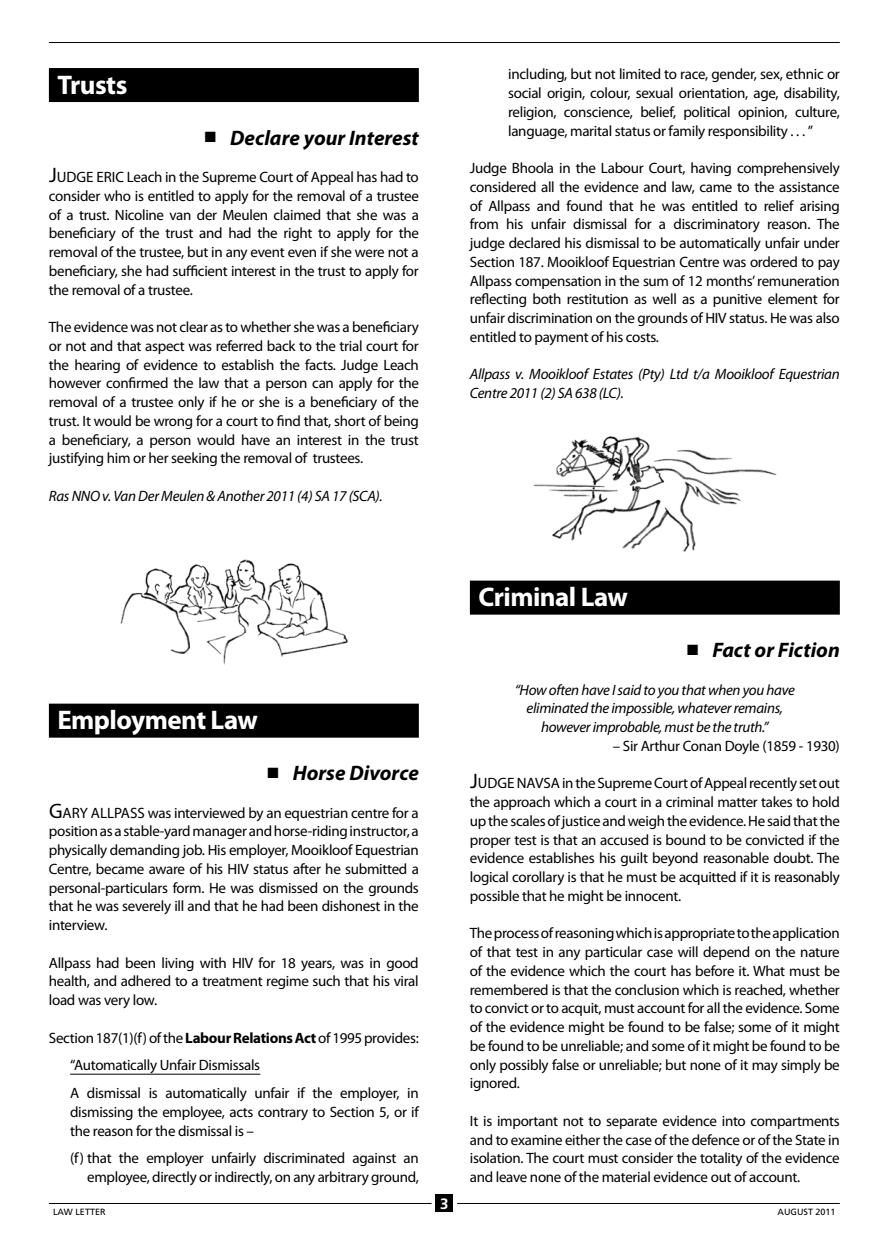
<style>
.page{position:relative;width:893px;height:1246px;background:#fff}
.page>*{position:absolute;margin:0;border:0;box-sizing:border-box;transform-origin:0 0}
.t1{font:700 27px "Myriad Pro";letter-spacing:-.02em;color:#fff}
.t2{font:italic 700 21px "Myriad Pro";color:#000}
.t3{font:15px/18.8px "Myriad Pro";letter-spacing:-.02em;color:#000;text-align:justify}
.t4{font:italic 15px/18.8px "Myriad Pro";letter-spacing:-.02em;color:#000}
.t5{font:700 15px "Frutiger";color:#fff}
.t6{font:9px "Frutiger";color:#000}
.s1{font-family:"European Pi Three";font-weight:400;font-style:normal;font-size:15px}
.s2{font-size:21px}
.s3{font-weight:700}
</style>
<div class="page">
<div style="left:436px;top:1195px;width:17px;height:17px;background:#000"></div>
<hr style="left:457px;top:1203px;width:383px;height:1px;background:#000">
<hr style="left:49px;top:1203px;width:383px;height:1px;background:#000">
<hr style="left:49px;top:42px;width:791px;height:1px;background:#000">
<div style="left:49px;top:68px;width:370px;height:34px;background:#000"></div>
<div style="left:49px;top:704px;width:370px;height:34px;background:#000"></div>
<hr style="left:70px;top:1074px;width:190px;height:1px;background:#000">
<div style="left:470px;top:581px;width:370px;height:34px;background:#000"></div>
<img style="left:120px;top:559px;width:228px;height:106px">
<img style="left:534px;top:436px;width:242px;height:116px">
<h1 class="t1" style="left:57px;top:69px;width:71px">Trusts</h1>
<h2 class="t2" style="left:204px;top:124px;width:216px"><span class="s1">L</span> Declare your Interest</h2>
<p class="t3" style="left:49px;top:167px;width:18px"><span class="s2">J</span>udge</p>
<p class="t3" style="left:49px;top:167px;width:371px;text-indent:48px">Eric Leach in the Supreme Court of Appeal has had to consider who is entitled to apply for the removal of a trustee of a trust. N icoline van der Meulen claimed that she was a beneficiary of the trust and had the right to apply for the removal of the trustee, but in any event even if she were not a beneficiary, she had sufficient interest in the trust to apply for the removal of a trustee.</p>
<p class="t3" style="left:49px;top:317px;width:371px">The evidence was not clear as to whether she was a beneficiary or not and that aspect was referred back to the trial court for the hearing of evidence to establish the facts. Judge Leach however confirmed the law that a person can apply for the removal of a trustee only if he or she is a beneficiary of the trust. It would be wrong for a court to find that, short of being a beneficiary, a person would have an interest in the trust justifying him or her seeking the removal of trustees.</p>
<p class="t4" style="left:49px;top:486px;width:335px">Ras NNO v. Van Der Meulen &amp; Another 2011 (4) SA 17 (SCA).</p>
<h1 class="t1" style="left:57px;top:705px;width:202px">Employment Law</h1>
<h2 class="t2" style="left:267px;top:759px;width:154px"><span class="s1">L</span> Horse Divorce</h2>
<p class="t3" style="left:49px;top:803px;width:81px"><span class="s2">G</span>ary Allpass</p>
<p class="t3" style="left:49px;top:803px;width:371px;text-indent:99px">was interviewed by an equestrian centre for a position as a stable-yard manager and horse-riding instructor, a physically demanding job. His employer, Mooikloof Equestrian Centre, became aware of his HIV status after he submitted a personal-particulars form. He was dismissed on the grounds that he was severely ill and that he had been dishonest in the interview.</p>
<p class="t3" style="left:49px;top:953px;width:371px">Allpass had been living with HIV for 18 years, was in good health, and adhered to a treatment regime such that his viral load was very low.</p>
<p class="t3" style="left:70px;top:1023px;width:350px;line-height:27.8px;text-align:left;text-indent:-21px">Section 187(1)(f) of the <span class="s3">Labour Relations Act</span> of 1995 provides: “Automatically Unfair Dismissals<br>A dismissal is automatically unfair if the employer, in</p>
<p class="t3" style="left:70px;top:1102px;width:350px">dismissing the employee, acts contrary to Section 5, or if the reason for the dismissal is –</p>
<p class="t3" style="left:70px;top:1149px;width:350px;text-align:right">(f) that the employer unfairly discriminated against an employee, directly or indirectly, on any arbitrary ground,</p>
<p class="t3" style="left:508px;top:65px;width:333px">including, but not limited to race, gender, sex, ethnic or social origin, colour, sexual orientation, age, disability, religion, conscience, belief, political opinion, culture, language, marital status or family responsibility . . . ”</p>
<p class="t3" style="left:470px;top:158px;width:371px">Judge Bhoola in the Labour Court, having comprehensively considered all the evidence and law, came to the assistance of Allpass and found that he was entitled to relief arising from his unfair dismissal for a discriminatory reason. The judge declared his dismissal to be automatically unfair under Section 187. Mooikloof Equestrian Centre was ordered to pay Allpass compensation in the sum of 12 months’ remuneration reflecting both restitution as well as a punitive element for unfair discrimination on the grounds of HIV status. He was also entitled to payment of his costs.</p>
<p class="t4" style="left:470px;top:365px;width:371px">Allpass v. Mooikloof Estates (Pty) Ltd t/a Mooikloof Equestrian<br>Centre 2011 (2) SA 638 (LC).</p>
<h1 class="t1" style="left:478px;top:582px;width:151px">Criminal Law</h1>
<h2 class="t2" style="left:686px;top:636px;width:155px"><span class="s1">L</span> Fact or Fiction</h2>
<p class="t4" style="left:515px;top:680px;width:282px;text-align:center">“How often have I said to you that when you have eliminated the impossible, whatever remains, however improbable, must be the truth.”</p>
<p class="t3" style="left:613px;top:736px;width:228px">– Sir Arthur Conan Doyle (1859 - 1930)</p>
<p class="t3" style="left:470px;top:774px;width:18px"><span class="s2">J</span>udge</p>
<p class="t3" style="left:517px;top:774px;width:10px">Navsa</p>
<p class="t3" style="left:470px;top:774px;width:371px;text-indent:92px">in the Supreme Court of Appeal recently set out the approach which a court in a criminal matter takes to hold up the scales of justice and weigh the evidence. He said that the proper test is that an accused is bound to be convicted if the evidence establishes his guilt beyond reasonable doubt. The logical corollary is that he must be acquitted if it is reasonably possible that he might be innocent.</p>
<p class="t3" style="left:470px;top:924px;width:371px">The process of reasoning which is appropriate to the application of that test in any particular case will depend on the nature of the evidence which the court has before it. What must be remembered is that the conclusion which is reached, whether to convict or to acquit, must account for all the evidence. Some of the evidence might be found to be false; some of it might be found to be unreliable; and some of it might be found to be only possibly false or unreliable; but none of it may simply be ignored.</p>
<p class="t3" style="left:470px;top:1111px;width:371px">It is important not to separate evidence into compartments and to examine either the case of the defence or of the State in isolation. The court must consider the totality of the evidence and leave none of the material evidence out of account.</p>
<p class="t5" style="left:440px;top:1195px;width:10px">3</p>
<p class="t6" style="left:53px;top:1206px;width:54px">LAW LETTER</p>
<p class="t6" style="left:777px;top:1206px;width:60px">AUGUST 2011</p>
</div>
